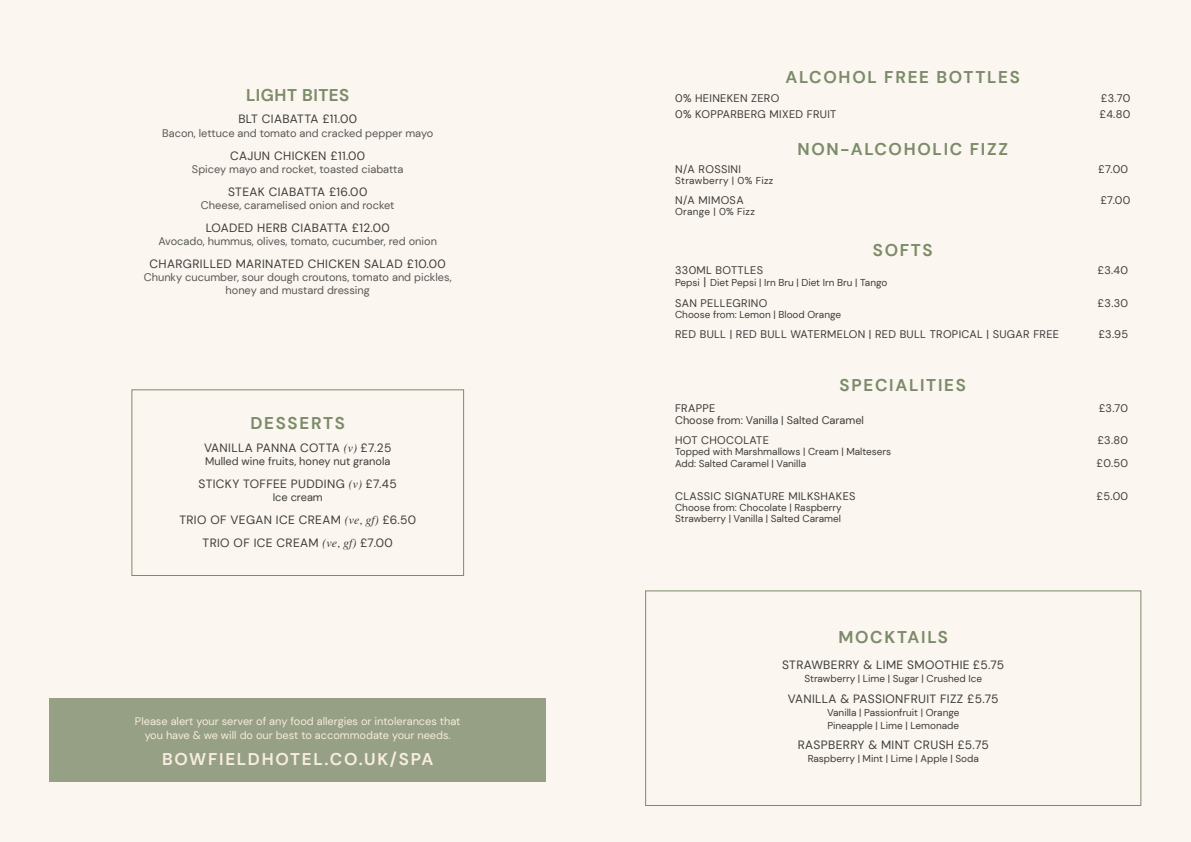
<style>
.page{position:relative;width:1191px;height:842px;background:#fbf6ef}
.page>*{position:absolute;margin:0;border:0;box-sizing:border-box;transform-origin:0 0}
.t1{font:700 17px "DM Sans";letter-spacing:.1em;color:#7c8b6a}
.t2{font:700 17px "DM Sans";letter-spacing:.1em;color:#f7ecdf}
.t3{font:700 17px "DM Sans";letter-spacing:.03em;color:#7c8b6a}
.t4{font:12px/22.9px "DM Sans";letter-spacing:.03em;color:#3c3c3b;text-align:center}
.t5{font:11px/13.2px "DM Sans";color:#575756;text-align:center}
.t6{font:11px "DM Sans";letter-spacing:.03em;color:#3c3c3b}
.t7{font:11px/14.4px "DM Sans";color:#f7ecdf;text-align:center}
.t8{font:11px/20.5px "DM Sans";color:#3c3c3b}
.t9{font:10px/12px "DM Sans";color:#3c3c3b}
.t10{font:10px "DM Sans";letter-spacing:.03em;color:#3c3c3b}
.s1{font-family:"Times";font-style:italic}
.s2{font-size:12px}
</style>
<div class="page">
<div style="left:645px;top:590px;width:496px;height:216px;border:1px solid #7c8b6a"></div>
<div style="left:131px;top:389px;width:333px;height:187px;border:1px solid #7c8b6a"></div>
<div style="left:50px;top:698px;width:496px;height:83px;background:#96a084"></div>
<h1 class="t3" style="left:246px;top:84px;width:105px">LIGHT BITES</h1>
<p class="t4" style="left:238px;top:108px;width:120px">BLT CIABATTA £11.00</p>
<p class="t5" style="left:162px;top:126px;width:272px">Bacon, lettuce and tomato and cracked pepper mayo</p>
<p class="t4" style="left:230px;top:144px;width:136px">CAJUN CHICKEN £11.00</p>
<p class="t5" style="left:192px;top:162px;width:213px">Spicey mayo and rocket, toasted ciabatta</p>
<p class="t4" style="left:228px;top:180px;width:141px">STEAK CIABATTA £16.00</p>
<p class="t5" style="left:201px;top:198px;width:195px">Cheese, caramelised onion and rocket</p>
<p class="t4" style="left:206px;top:216px;width:186px">LOADED HERB CIABATTA £12.00</p>
<p class="t5" style="left:158px;top:234px;width:280px">Avocado, hummus, olives, tomato, cucumber, red onion</p>
<p class="t4" style="left:150px;top:252px;width:298px">CHARGRILLED MARINATED CHICKEN SALAD £10.00</p>
<p class="t5" style="left:144px;top:271px;width:309px">Chunky cucumber, sour dough croutons, tomato and pickles, honey and mustard dressing</p>
<h1 class="t1" style="left:250px;top:412px;width:96px">DESSERTS</h1>
<p class="t4" style="left:204px;top:436px;width:189px">VANILLA PANNA COTTA <span class="s1">(v)</span> £7.25</p>
<p class="t8" style="left:205px;top:451px;width:187px">Mulled wine fruits, honey nut granola</p>
<p class="t4" style="left:199px;top:472px;width:200px">STICKY TOFFEE PUDDING <span class="s1">(v)</span> £7.45</p>
<p class="t8" style="left:273px;top:487px;width:52px">Ice cream</p>
<p class="t4" style="left:179px;top:508px;width:238px">TRIO OF VEGAN ICE CREAM <span class="s1">(ve, gf)</span> £6.50<br>TRIO OF ICE CREAM <span class="s1">(ve, gf)</span> £7.00</p>
<p class="t7" style="left:135px;top:714px;width:327px">Please alert your server of any food allergies or intolerances that you have &amp; we will do our best to accommodate your needs.</p>
<h1 class="t2" style="left:162px;top:749px;width:273px">BOWFIELDHOTEL.CO.UK/SPA</h1>
<h1 class="t1" style="left:785px;top:66px;width:236px">ALCOHOL FREE BOTTLES</h1>
<p class="t6" style="left:675px;top:91px;width:106px">0% HEINEKEN ZERO</p>
<p class="t6" style="left:1101px;top:91px;width:31px">£3.70</p>
<p class="t6" style="left:675px;top:107px;width:163px">0% KOPPARBERG MIXED FRUIT</p>
<p class="t6" style="left:1099px;top:107px;width:33px">£4.80</p>
<h1 class="t1" style="left:797px;top:138px;width:212px">NON-ALCOHOLIC FIZZ</h1>
<p class="t6" style="left:675px;top:162px;width:67px">N/A ROSSINI</p>
<p class="t6" style="left:1098px;top:162px;width:32px">£7.00</p>
<p class="t10" style="left:675px;top:174px;width:100px">Strawberry | 0% Fizz</p>
<p class="t6" style="left:675px;top:194px;width:70px">N/A MIMOSA</p>
<p class="t6" style="left:1100px;top:194px;width:32px">£7.00</p>
<p class="t10" style="left:675px;top:206px;width:81px">Orange | 0% Fizz</p>
<h1 class="t1" style="left:873px;top:239px;width:61px">SOFTS</h1>
<p class="t6" style="left:675px;top:263px;width:90px">330ML BOTTLES</p>
<p class="t6" style="left:1097px;top:263px;width:32px">£3.40</p>
<p class="t9" style="left:675px;top:276px;width:214px">Pepsi <span class="s2">|</span> Diet Pepsi | Irn Bru | Diet Irn Bru | Tango</p>
<p class="t6" style="left:675px;top:296px;width:94px">SAN PELLEGRINO</p>
<p class="t6" style="left:1097px;top:296px;width:32px">£3.30</p>
<p class="t9" style="left:675px;top:308px;width:167px">Choose from: Lemon | Blood Orange</p>
<p class="t6" style="left:675px;top:327px;width:385px">RED BULL | RED BULL WATERMELON | RED BULL TROPICAL | SUGAR FREE</p>
<p class="t6" style="left:1098px;top:327px;width:31px">£3.95</p>
<h1 class="t1" style="left:839px;top:375px;width:128px">SPECIALITIES</h1>
<p class="t6" style="left:675px;top:401px;width:42px">FRAPPE</p>
<p class="t6" style="left:1098px;top:401px;width:31px">£3.70</p>
<p class="t8" style="left:675px;top:409px;width:190px">Choose from: Vanilla | Salted Caramel<br>HOT CHOCOLATE</p>
<p class="t6" style="left:1097px;top:433px;width:32px">£3.80</p>
<p class="t9" style="left:675px;top:446px;width:218px">Topped with Marshmallows | Cream | Maltesers<br>Add: Salted Caramel | Vanilla</p>
<p class="t6" style="left:1096px;top:456px;width:33px">£0.50</p>
<p class="t6" style="left:675px;top:489px;width:182px">CLASSIC SIGNATURE MILKSHAKES</p>
<p class="t6" style="left:1096px;top:489px;width:33px">£5.00</p>
<p class="t9" style="left:675px;top:502px;width:168px;line-height:11px">Choose from: Chocolate | Raspberry<br>Strawberry | Vanilla | Salted Caramel</p>
<h1 class="t1" style="left:838px;top:627px;width:111px">MOCKTAILS</h1>
<p class="t4" style="left:782px;top:654px;width:223px">STRAWBERRY &amp; LIME SMOOTHIE £5.75</p>
<p class="t9" style="left:804px;top:673px;width:179px">Strawberry | Lime | Sugar | Crushed Ice</p>
<p class="t4" style="left:788px;top:687px;width:212px">VANILLA &amp; PASSIONFRUIT FIZZ £5.75</p>
<p class="t9" style="left:827px;top:706px;width:134px;line-height:13px">Vanilla | Passionfruit | Orange<br>Pineapple | Lime | Lemonade</p>
<p class="t4" style="left:797px;top:734px;width:192px">RASPBERRY &amp; MINT CRUSH £5.75</p>
<p class="t9" style="left:807px;top:753px;width:172px">Raspberry | Mint | Lime | Apple | Soda</p>
</div>
